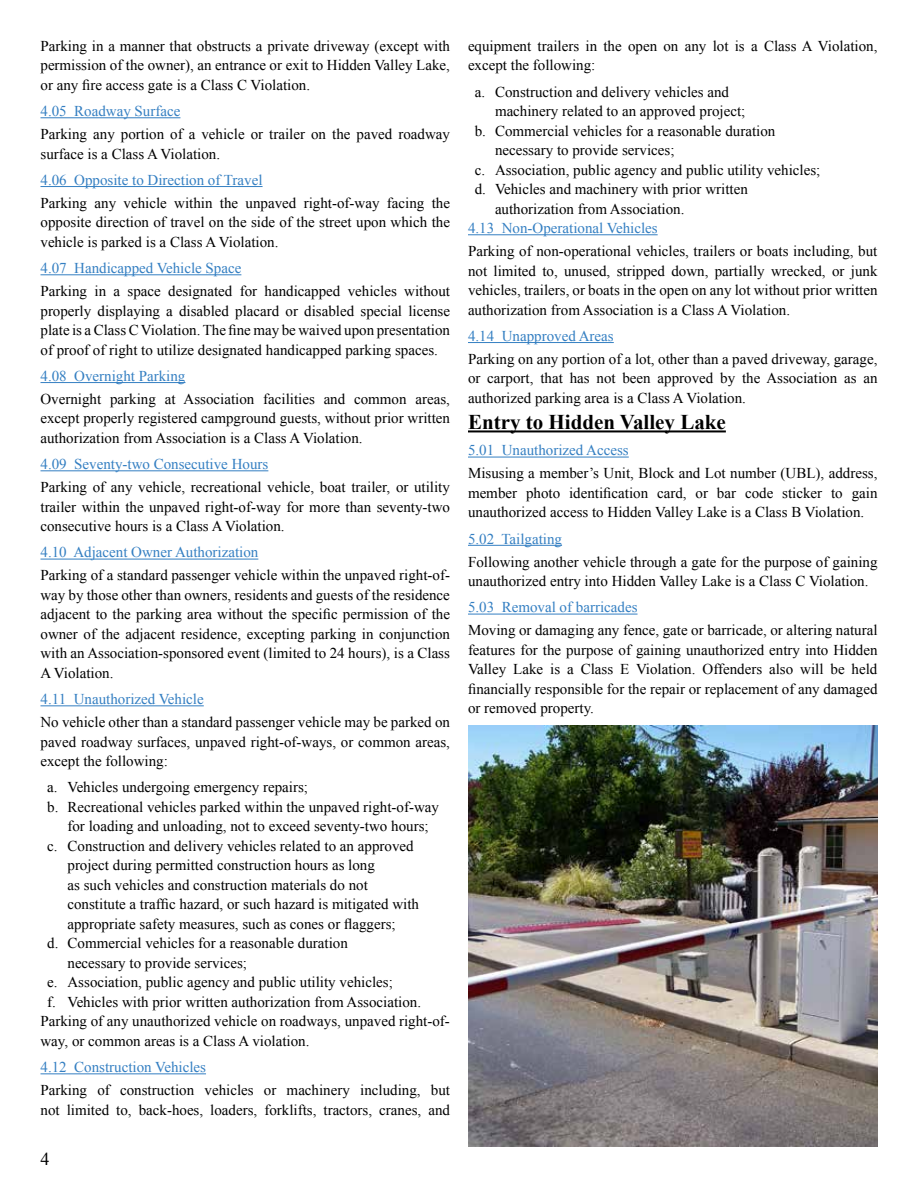
<style>
.page{position:relative;width:918px;height:1188px;background:#fff}
.page>*{position:absolute;margin:0;border:0;box-sizing:border-box;transform-origin:0 0}
.t1{font:700 21px "Times New Roman";color:#000}
.t2{font:18px "Times New Roman";color:#000}
.t3{font:15px/19.5px "Times New Roman";color:#000;text-align:justify}
.t4{font:15px "Times New Roman";color:#347fc2}
</style>
<div class="page">
<hr style="left:40px;top:117px;width:140px;height:1px;background:#347fc2">
<hr style="left:40px;top:186px;width:223px;height:1px;background:#347fc2">
<hr style="left:40px;top:274px;width:201px;height:1px;background:#347fc2">
<hr style="left:40px;top:382px;width:145px;height:1px;background:#347fc2">
<hr style="left:40px;top:470px;width:228px;height:1px;background:#347fc2">
<hr style="left:40px;top:559px;width:218px;height:1px;background:#347fc2">
<hr style="left:40px;top:705px;width:164px;height:1px;background:#347fc2">
<hr style="left:40px;top:1073px;width:166px;height:1px;background:#347fc2">
<hr style="left:468px;top:234px;width:190px;height:1px;background:#347fc2">
<hr style="left:468px;top:342px;width:146px;height:1px;background:#347fc2">
<hr style="left:468px;top:430px;width:258px;height:2px;background:#000">
<hr style="left:468px;top:457px;width:161px;height:1px;background:#347fc2">
<hr style="left:468px;top:545px;width:94px;height:1px;background:#347fc2">
<hr style="left:468px;top:614px;width:170px;height:1px;background:#347fc2">
<img style="left:468px;top:726px;width:410px;height:421px">
<p class="t3" style="left:40px;top:36px;width:411px">Parking in a manner that obstructs a private driveway (except with permission of the owner), an entrance or exit to Hidden Valley Lake, or any fire access gate is a Class C Violation.</p>
<p class="t4" style="left:40px;top:101px;width:141px">4.05 Roadway Surface</p>
<p class="t3" style="left:40px;top:124px;width:411px">Parking any portion of a vehicle or trailer on the paved roadway surface is a Class A Violation.</p>
<p class="t4" style="left:40px;top:170px;width:224px">4.06 Opposite to Direction of Travel</p>
<p class="t3" style="left:40px;top:193px;width:411px">Parking any vehicle within the unpaved right-of-way facing the opposite direction of travel on the side of the street upon which the vehicle is parked is a Class A Violation.</p>
<p class="t4" style="left:40px;top:258px;width:202px">4.07 Handicapped Vehicle Space</p>
<p class="t3" style="left:40px;top:281px;width:411px">Parking in a space designated for handicapped vehicles without properly displaying a disabled placard or disabled special license plate is a Class C Violation. The fine may be waived upon presentation of proof of right to utilize designated handicapped parking spaces.</p>
<p class="t4" style="left:40px;top:366px;width:146px">4.08 Overnight Parking</p>
<p class="t3" style="left:40px;top:389px;width:411px">Overnight parking at Association facilities and common areas, except properly registered campground guests, without prior written authorization from Association is a Class A Violation.</p>
<p class="t4" style="left:40px;top:454px;width:229px">4.09 Seventy-two Consecutive Hours</p>
<p class="t3" style="left:40px;top:477px;width:411px">Parking of any vehicle, recreational vehicle, boat trailer, or utility trailer within the unpaved right-of-way for more than seventy-two consecutive hours is a Class A Violation.</p>
<p class="t4" style="left:40px;top:542px;width:219px">4.10 Adjacent Owner Authorization</p>
<p class="t3" style="left:40px;top:565px;width:411px">Parking of a standard passenger vehicle within the unpaved right-of&shy;way by those other than owners, residents and guests of the residence adjacent to the parking area without the specific permission of the owner of the adjacent residence, excepting parking in conjunction with an Association-sponsored event (limited to 24 hours), is a Class A Violation.</p>
<p class="t4" style="left:40px;top:689px;width:165px">4.11 Unauthorized Vehicle</p>
<p class="t3" style="left:40px;top:712px;width:411px">No vehicle other than a standard passenger vehicle may be parked on paved roadway surfaces, unpaved right-of-ways, or common areas, except the following:</p>
<p class="t3" style="left:47px;top:777px;width:262px">a. Vehicles undergoing emergency repairs;</p>
<p class="t3" style="left:47px;top:797px;width:393px">b. Recreational vehicles parked within the unpaved right-of-way</p>
<p class="t3" style="left:68px;top:816px;width:363px">for loading and unloading, not to exceed seventy-two hours;</p>
<p class="t3" style="left:47px;top:836px;width:368px">c. Construction and delivery vehicles related to an approved</p>
<p class="t3" style="left:68px;top:855px;width:309px">project during permitted construction hours as long</p>
<p class="t3" style="left:68px;top:875px;width:302px">as such vehicles and construction materials do not</p>
<p class="t3" style="left:68px;top:894px;width:353px">constitute a traffic hazard, or such hazard is mitigated with</p>
<p class="t3" style="left:68px;top:914px;width:330px">appropriate safety measures, such as cones or flaggers;</p>
<p class="t3" style="left:47px;top:933px;width:302px">d. Commercial vehicles for a reasonable duration</p>
<p class="t3" style="left:68px;top:953px;width:181px">necessary to provide services;</p>
<p class="t3" style="left:47px;top:972px;width:347px">e. Association, public agency and public utility vehicles;</p>
<p class="t3" style="left:47px;top:992px;width:375px">f. Vehicles with prior written authorization from Association.</p>
<p class="t3" style="left:40px;top:1011px;width:411px">Parking of any unauthorized vehicle on roadways, unpaved right-of-</p>
<p class="t3" style="left:40px;top:1031px;width:270px">way, or common areas is a Class A violation.</p>
<p class="t4" style="left:40px;top:1057px;width:167px">4.12 Construction Vehicles</p>
<p class="t3" style="left:40px;top:1080px;width:411px">Parking of construction vehicles or machinery including, but not limited to, back-hoes, loaders, forklifts, tractors, cranes, and</p>
<p class="t2" style="left:40px;top:1147px;width:10px">4</p>
<p class="t3" style="left:468px;top:36px;width:411px">equipment trailers in the open on any lot is a Class A Violation, except the following:</p>
<p class="t3" style="left:475px;top:82px;width:256px">a. Construction and delivery vehicles and</p>
<p class="t3" style="left:495px;top:101px;width:252px">machinery related to an approved project;</p>
<p class="t3" style="left:475px;top:121px;width:302px">b. Commercial vehicles for a reasonable duration</p>
<p class="t3" style="left:495px;top:140px;width:181px">necessary to provide services;</p>
<p class="t3" style="left:475px;top:160px;width:347px">c. Association, public agency and public utility vehicles;</p>
<p class="t3" style="left:475px;top:179px;width:275px">d. Vehicles and machinery with prior written</p>
<p class="t3" style="left:495px;top:199px;width:191px">authorization from Association.</p>
<p class="t4" style="left:468px;top:218px;width:191px">4.13 Non-Operational Vehicles</p>
<p class="t3" style="left:468px;top:241px;width:411px">Parking of non-operational vehicles, trailers or boats including, but not limited to, unused, stripped down, partially wrecked, or junk vehicles, trailers, or boats in the open on any lot without prior written authorization from Association is a Class A Violation.</p>
<p class="t4" style="left:468px;top:326px;width:147px">4.14 Unapproved Areas</p>
<p class="t3" style="left:468px;top:349px;width:411px">Parking on any portion of a lot, other than a paved driveway, garage, or carport, that has not been approved by the Association as an authorized parking area is a Class A Violation.</p>
<h1 class="t1" style="left:468px;top:408px;width:259px">Entry to Hidden Valley Lake</h1>
<p class="t4" style="left:468px;top:440px;width:162px">5.01 Unauthorized Access</p>
<p class="t3" style="left:468px;top:463px;width:411px">Misusing a member’s Unit, Block and Lot number (UBL), address, member photo identification card, or bar code sticker to gain unauthorized access to Hidden Valley Lake is a Class B Violation.</p>
<p class="t4" style="left:468px;top:529px;width:96px">5.02 Tailgating</p>
<p class="t3" style="left:468px;top:552px;width:411px">Following another vehicle through a gate for the purpose of gaining unauthorized entry into Hidden Valley Lake is a Class C Violation.</p>
<p class="t4" style="left:468px;top:597px;width:171px">5.03 Removal of barricades</p>
<p class="t3" style="left:468px;top:620px;width:411px">Moving or damaging any fence, gate or barricade, or altering natural features for the purpose of gaining unauthorized entry into Hidden Valley Lake is a Class E Violation. Offenders also will be held financially responsible for the repair or replacement of any damaged or removed property.</p>
</div>
